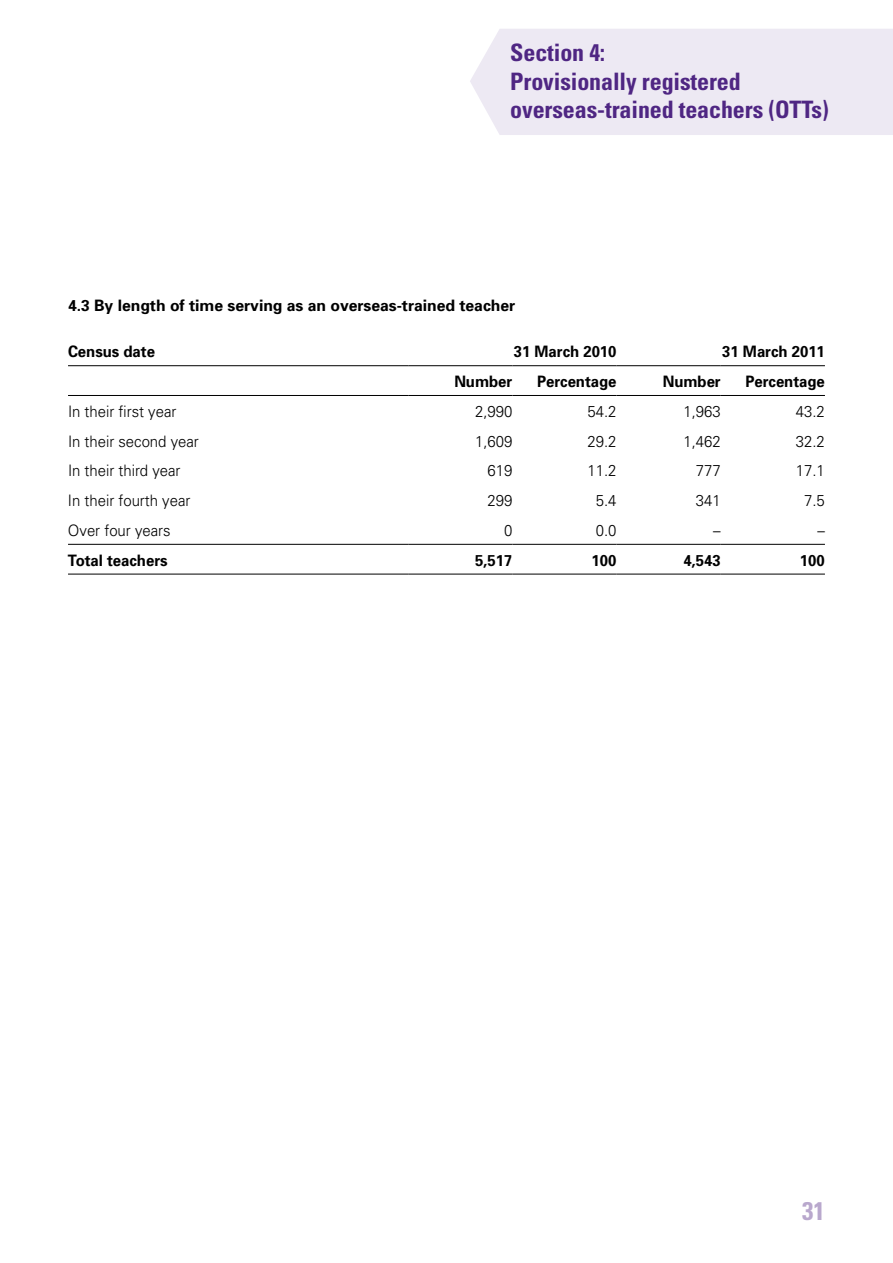
<style>
.page{position:relative;width:893px;height:1263px;background:#fff}
.page>*{position:absolute;margin:0;border:0;box-sizing:border-box;transform-origin:0 0}
.t1{font:700 condensed 25.5px "Univers";color:#b9a8cd}
.t2{font:700 condensed 24px/28.5px "Univers";letter-spacing:-.005em;color:#4f2683}
.t3{font:300 15.75px "Univers";color:#000;scale:.95 1}
.t4{font:700 15.75px "Univers";color:#000;scale:.95 1}
.t5{font:700 15.75px "Univers";color:#000}
</style>
<div class="page">
<hr style="left:68px;top:365px;width:340px;height:1px;background:#000">
<hr style="left:408px;top:365px;width:104px;height:1px;background:#000">
<hr style="left:512px;top:365px;width:105px;height:1px;background:#000">
<hr style="left:617px;top:365px;width:104px;height:1px;background:#000">
<hr style="left:721px;top:365px;width:104px;height:1px;background:#000">
<hr style="left:68px;top:395px;width:340px;height:1px;background:#000">
<hr style="left:408px;top:395px;width:104px;height:1px;background:#000">
<hr style="left:512px;top:395px;width:105px;height:1px;background:#000">
<hr style="left:617px;top:395px;width:104px;height:1px;background:#000">
<hr style="left:721px;top:395px;width:104px;height:1px;background:#000">
<hr style="left:68px;top:544px;width:340px;height:1px;background:#000">
<hr style="left:408px;top:544px;width:104px;height:1px;background:#000">
<hr style="left:512px;top:544px;width:105px;height:1px;background:#000">
<hr style="left:617px;top:544px;width:104px;height:1px;background:#000">
<hr style="left:721px;top:544px;width:104px;height:1px;background:#000">
<hr style="left:68px;top:574px;width:340px;height:1px;background:#000">
<hr style="left:408px;top:574px;width:104px;height:1px;background:#000">
<hr style="left:512px;top:574px;width:105px;height:1px;background:#000">
<hr style="left:617px;top:574px;width:104px;height:1px;background:#000">
<hr style="left:721px;top:574px;width:104px;height:1px;background:#000">
<div style="left:470px;top:29px;width:423px;height:106px;background:#ede9f3"></div>
<h2 class="t2" style="left:510px;top:38px;width:320px">Section 4:<br>Provisionally registered overseas-trained teachers (OTTs)</h2>
<p class="t5" style="left:68px;top:295px;width:449px">4.3 By length of time serving as an overseas-trained teacher</p>
<p class="t4" style="left:68px;top:341px;width:93px">Census date</p>
<p class="t4" style="left:514px;top:341px;width:110px">31 March 2010</p>
<p class="t4" style="left:722px;top:341px;width:110px">31 March 2011</p>
<p class="t4" style="left:454px;top:371px;width:63px">Number</p>
<p class="t4" style="left:537px;top:371px;width:85px">Percentage</p>
<p class="t4" style="left:663px;top:371px;width:63px">Number</p>
<p class="t4" style="left:745px;top:371px;width:85px">Percentage</p>
<p class="t3" style="left:68px;top:402px;width:116px">In their first year</p>
<p class="t3" style="left:475px;top:402px;width:41px">2,990</p>
<p class="t3" style="left:587px;top:402px;width:32px">54.2</p>
<p class="t3" style="left:683px;top:402px;width:41px">1,963</p>
<p class="t3" style="left:796px;top:402px;width:32px">43.2</p>
<p class="t3" style="left:68px;top:431px;width:139px">In their second year</p>
<p class="t3" style="left:475px;top:431px;width:41px">1,609</p>
<p class="t3" style="left:587px;top:431px;width:32px">29.2</p>
<p class="t3" style="left:683px;top:431px;width:41px">1,462</p>
<p class="t3" style="left:796px;top:431px;width:32px">32.2</p>
<p class="t3" style="left:68px;top:461px;width:120px">In their third year</p>
<p class="t3" style="left:487px;top:461px;width:28px">619</p>
<p class="t3" style="left:587px;top:461px;width:32px">11.2</p>
<p class="t3" style="left:696px;top:461px;width:28px">777</p>
<p class="t3" style="left:796px;top:461px;width:32px">17.1</p>
<p class="t3" style="left:68px;top:491px;width:130px">In their fourth year</p>
<p class="t3" style="left:487px;top:491px;width:28px">299</p>
<p class="t3" style="left:596px;top:491px;width:23px">5.4</p>
<p class="t3" style="left:696px;top:491px;width:28px">341</p>
<p class="t3" style="left:804px;top:491px;width:23px">7.5</p>
<p class="t3" style="left:68px;top:521px;width:110px">Over four years</p>
<p class="t3" style="left:504px;top:521px;width:10px">0</p>
<p class="t3" style="left:596px;top:521px;width:23px">0.0</p>
<p class="t3" style="left:713px;top:521px;width:9px">–</p>
<p class="t3" style="left:817px;top:521px;width:9px">–</p>
<p class="t4" style="left:68px;top:550px;width:106px">Total teachers</p>
<p class="t4" style="left:475px;top:550px;width:41px">5,517</p>
<p class="t4" style="left:592px;top:550px;width:28px">100</p>
<p class="t4" style="left:683px;top:550px;width:41px">4,543</p>
<p class="t4" style="left:800px;top:550px;width:28px">100</p>
<h1 class="t1" style="left:802px;top:1196px;width:24px">31</h1>
</div>
